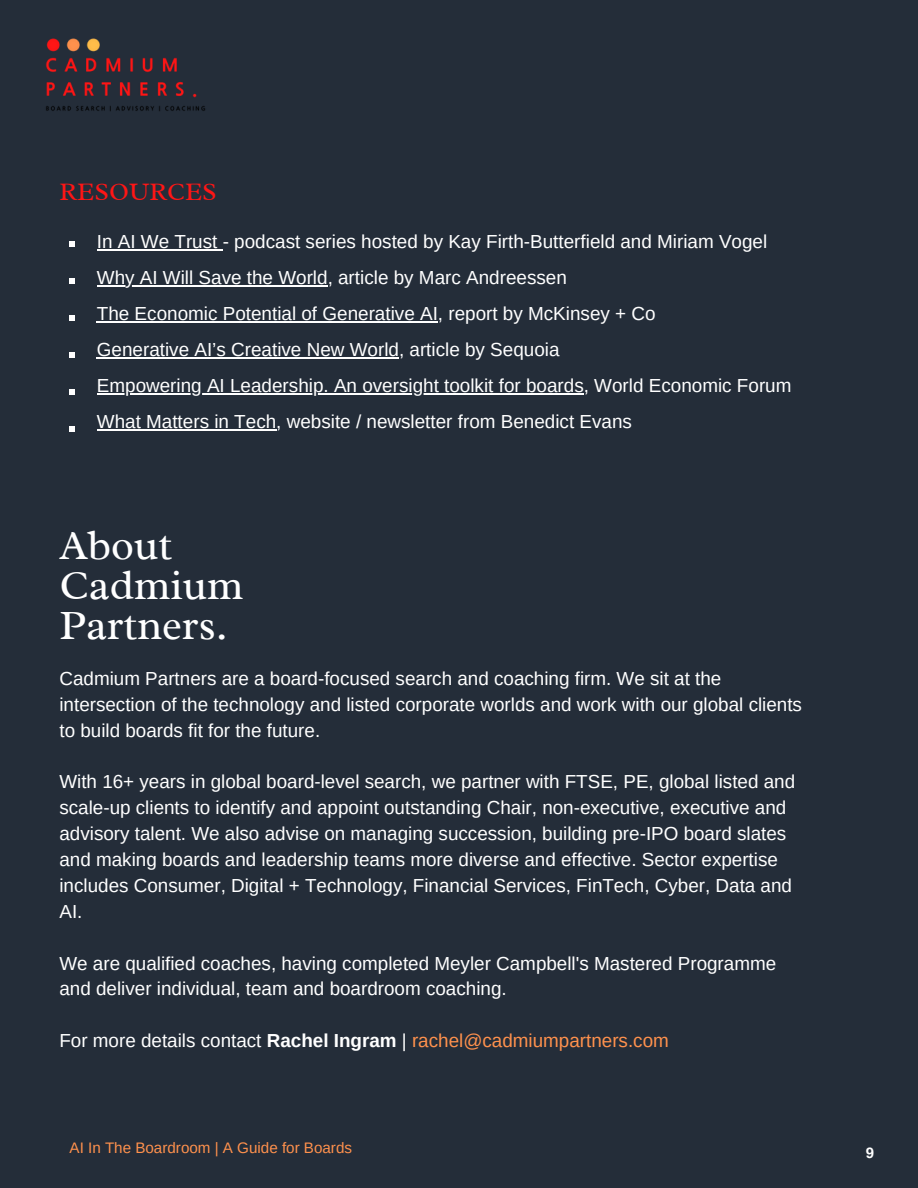
<style>
.page{position:relative;width:918px;height:1188px;background:#242d39}
.page>*{position:absolute;margin:0;border:0;box-sizing:border-box;transform-origin:0 0}
.t1{font:42.15px/40px "Radley";color:#fff}
.t2{font:25.5px "Radley";color:#ff1616}
.t3{font:18.9px/25.8px "Arimo";color:#fff}
.t4{font:18.9px "Arimo";color:#ff914d}
.t5{font:15.15px "Arimo";color:#ff914d}
.t6{font:700 15px "Arimo";color:#fff}
.s1{color:#fff}
.s2{font-weight:700;color:#fff}
</style>
<div class="page">
<hr style="left:97px;top:249px;width:126px;height:1px;background:#fff">
<hr style="left:97px;top:285px;width:231px;height:1px;background:#fff">
<hr style="left:97px;top:321px;width:341px;height:1px;background:#fff">
<hr style="left:97px;top:357px;width:302px;height:1px;background:#fff">
<hr style="left:97px;top:393px;width:487px;height:1px;background:#fff">
<hr style="left:97px;top:429px;width:179px;height:1px;background:#fff">
<img style="left:45px;top:38px;width:160px;height:73px">
<svg style="left:70px;top:241px;width:5px;height:6px"></svg>
<svg style="left:70px;top:278px;width:5px;height:6px"></svg>
<svg style="left:70px;top:426px;width:5px;height:6px"></svg>
<svg style="left:70px;top:352px;width:5px;height:6px"></svg>
<svg style="left:70px;top:389px;width:5px;height:6px"></svg>
<svg style="left:70px;top:315px;width:5px;height:6px"></svg>
<p class="t2" style="left:59px;top:175px;width:159px">RESOURCES</p>
<p class="t3" style="left:97px;top:228px;width:672px">In AI We Trust - podcast series hosted by Kay Firth-Butterfield and Miriam Vogel</p>
<p class="t3" style="left:97px;top:264px;width:472px">Why AI Will Save the World, article by Marc Andreessen</p>
<p class="t3" style="left:97px;top:300px;width:560px">The Economic Potential of Generative AI, report by McKinsey + Co</p>
<p class="t3" style="left:97px;top:336px;width:464px">Generative AI’s Creative New World, article by Sequoia</p>
<p class="t3" style="left:97px;top:372px;width:696px">Empowering AI Leadership. An oversight toolkit for boards, World Economic Forum</p>
<p class="t3" style="left:97px;top:408px;width:537px">What Matters in Tech, website / newsletter from Benedict Evans</p>
<p class="t1" style="left:59px;top:525px;width:115px">About</p>
<p class="t1" style="left:59px;top:565px;width:185px">Cadmium<br>Partners.</p>
<p class="t3" style="left:59px;top:665px;width:744px">Cadmium Partners are a board-focused search and coaching firm. We sit at the intersection of the technology and listed corporate worlds and work with our global clients to build boards fit for the future.</p>
<p class="t3" style="left:59px;top:769px;width:737px">With 16+ years in global board-level search, we partner with FTSE, PE, global listed and scale-up clients to identify and appoint outstanding Chair, non-executive, executive and advisory talent. We also advise on managing succession, building pre-IPO board slates and making boards and leadership teams more diverse and effective. Sector expertise includes Consumer, Digital + Technology, Financial Services, FinTech, Cyber, Data and AI.</p>
<p class="t3" style="left:59px;top:950px;width:718px">We are qualified coaches, having completed Meyler Campbell's Mastered Programme and deliver individual, team and boardroom coaching.</p>
<p class="t4" style="left:59px;top:1030px;width:611px"><span class="s1">For more details contact</span> <span class="s2">Rachel Ingram</span> <span class="s1">|</span> rachel@cadmiumpartners.com</p>
<p class="t5" style="left:70px;top:1139px;width:284px">AI In The Boardroom | A Guide for Boards</p>
<p class="t6" style="left:866px;top:1145px;width:10px">9</p>
</div>
